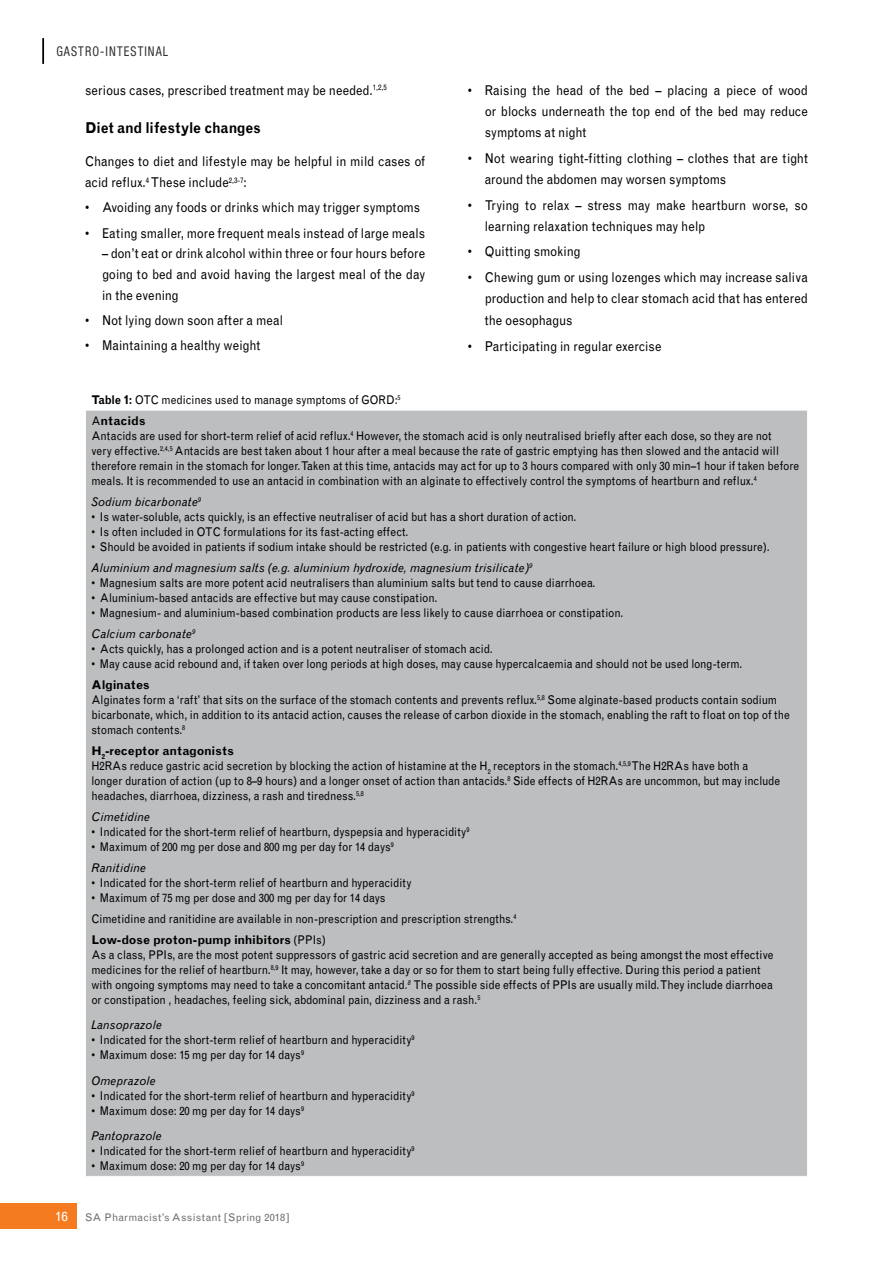
<style>
.page{position:relative;width:893px;height:1263px;background:#fff}
.page>*{position:absolute;margin:0;border:0;box-sizing:border-box;transform-origin:0 0}
.t1{font:700 15px "Grotesque";color:#000;scale:.9 1}
.t2{font:13.5px/21.3px "Grotesque";letter-spacing:-.005em;color:#000;scale:.9 1}
.t3{font:condensed 13.5px "Helvetica Neue LT Std";letter-spacing:.09em;color:#000;scale:.9 1}
.t4{font:13.5px "Grotesque";color:#fff}
.t5{font:12px/15px "Grotesque";color:#000;scale:.9 1}
.t6{font:italic 12px "Grotesque";letter-spacing:.01em;color:#000}
.t7{font:10.5px "Grotesque";letter-spacing:.02em;color:#6d6e71}
.s1{font-weight:700}
.s2{font-style:italic}
</style>
<div class="page">
<div style="left:0;top:1203px;width:77px;height:26px;background:#f47b20"></div>
<svg style="left:43px;top:38px;width:1px;height:26px"></svg>
<div style="left:85px;top:410px;width:722px;height:766px;background:#bcbec0"></div>
<hr style="left:85px;top:410px;width:1px;height:766px;background:#fff">
<hr style="left:85px;top:410px;width:723px;height:1px;background:#fff">
<p class="t3" style="left:56px;top:43px;width:126px">GASTRO-INTESTINAL</p>
<p class="t2" style="left:85px;top:80px;width:337px">serious cases, prescribed treatment may be needed.<sup>1,2,5</sup></p>
<p class="t1" style="left:85px;top:119px;width:196px">Diet and lifestyle changes</p>
<p class="t2" style="left:85px;top:150px;width:379px">Changes to diet and lifestyle may be helpful in mild cases of acid reflux.<sup>4</sup> These include<sup>2,3-7</sup>:</p>
<p class="t2" style="left:85px;top:197px;width:374px">• Avoiding any foods or drinks which may trigger symptoms</p>
<p class="t2" style="left:85px;top:222px;width:379px">• Eating smaller, more frequent meals instead of large meals</p>
<p class="t2" style="left:102px;top:243px;width:361px;line-height:20.9px;text-align:justify">– don’t eat or drink alcohol within three or four hours before going to bed and avoid having the largest meal of the day in the evening</p>
<p class="t2" style="left:85px;top:310px;width:221px">• Not lying down soon after a meal</p>
<p class="t2" style="left:85px;top:335px;width:196px">• Maintaining a healthy weight</p>
<p class="t2" style="left:485px;top:79px;width:361px;text-align:justify;text-indent:-17px">• Raising the head of the bed – placing a piece of wood or blocks underneath the top end of the bed may reduce symptoms at night</p>
<p class="t2" style="left:485px;top:148px;width:361px;text-indent:-17px">• Not wearing tight-fitting clothing – clothes that are tight around the abdomen may worsen symptoms</p>
<p class="t2" style="left:485px;top:194px;width:361px;text-indent:-17px">• Trying to relax – stress may make heartburn worse, so learning relaxation techniques may help</p>
<p class="t2" style="left:468px;top:241px;width:127px">• Quitting smoking</p>
<p class="t2" style="left:485px;top:267px;width:361px;text-align:justify;text-indent:-17px">• Chewing gum or using lozenges which may increase saliva production and help to clear stomach acid that has entered the oesophagus</p>
<p class="t2" style="left:468px;top:336px;width:217px">• Participating in regular exercise</p>
<p class="t5" style="left:91px;top:390px;width:345px;line-height:20.7px"><span class="s1">Table 1:</span> OTC medicines used to manage symptoms of GORD:<sup>5<br></sup>A<span class="s1">ntacids</span></p>
<p class="t5" style="left:91px;top:428px;width:788px">Antacids are used for short-term relief of acid reflux.<sup>4</sup> However, the stomach acid is only neutralised briefly after each dose, so they are not<br>very effective.<sup>2,4,5</sup> Antacids are best taken about 1 hour after a meal because the rate of gastric emptying has then slowed and the antacid will therefore remain in the stomach for longer. Taken at this time, antacids may act for up to 3 hours compared with only 30 min–1 hour if taken before meals. It is recommended to use an antacid in combination with an alginate to effectively control the symptoms of heartburn and reflux.<sup>4</sup></p>
<p class="t6" style="left:91px;top:495px;width:111px">Sodium bicarbonate<sup>9</sup></p>
<p class="t5" style="left:91px;top:509px;width:540px">• Is water-soluble, acts quickly, is an effective neutraliser of acid but has a short duration of action.</p>
<p class="t5" style="left:91px;top:524px;width:354px">• Is often included in OTC formulations for its fast-acting effect.</p>
<p class="t5" style="left:91px;top:536px;width:755px;line-height:21px">• Should be avoided in patients if sodium intake should be restricted (e.g. in patients with congestive heart failure or high blood pressure).<br><span class="s2">Aluminium and magnesium salts (e.g. aluminium hydroxide, magnesium trisilicate)</span><sup>9</sup></p>
<p class="t5" style="left:91px;top:575px;width:562px">• Magnesium salts are more potent acid neutralisers than aluminium salts but tend to cause diarrhoea.</p>
<p class="t5" style="left:91px;top:590px;width:386px">• Aluminium-based antacids are effective but may cause constipation.</p>
<p class="t5" style="left:91px;top:602px;width:592px;line-height:21px">• Magnesium- and aluminium-based combination products are less likely to cause diarrhoea or constipation.<br><span class="s2">Calcium carbonate</span><sup>9</sup></p>
<p class="t5" style="left:91px;top:641px;width:447px">• Acts quickly, has a prolonged action and is a potent neutraliser of stomach acid.</p>
<p class="t5" style="left:91px;top:656px;width:725px">• May cause acid rebound and, if taken over long periods at high doses, may cause hypercalcaemia and should not be used long-term.</p>
<p class="t5" style="left:91px;top:677px;width:777px"><span class="s1">Alginates<br></span>Alginates form a ‘raft’ that sits on the surface of the stomach contents and prevents reflux.<sup>5,8</sup> Some alginate-based products contain sodium bicarbonate, which, in addition to its antacid action, causes the release of carbon dioxide in the stomach, enabling the raft to float on top of the stomach contents.<sup>8</sup></p>
<p class="t5" style="left:91px;top:743px;width:767px"><span class="s1">H</span><sub>2</sub><span class="s1">-receptor antagonists<br></span>H2RAs reduce gastric acid secretion by blocking the action of histamine at the H<sub>2</sub> receptors in the stomach.<sup>4,5,9</sup> The H2RAs have both a longer duration of action (up to 8–9 hours) and a longer onset of action than antacids.<sup>8</sup> Side effects of H2RAs are uncommon, but may include headaches, diarrhoea, dizziness, a rash and tiredness.<sup>5,8</sup></p>
<p class="t6" style="left:91px;top:810px;width:60px">Cimetidine</p>
<p class="t5" style="left:91px;top:824px;width:422px">• Indicated for the short-term relief of heartburn, dyspepsia and hyperacidity<sup>9</sup></p>
<p class="t5" style="left:91px;top:836px;width:338px;line-height:21px">• Maximum of 200 mg per dose and 800 mg per day for 14 days<sup>9<br></sup><span class="s2">Ranitidine</span></p>
<p class="t5" style="left:91px;top:875px;width:357px">• Indicated for the short-term relief of heartburn and hyperacidity</p>
<p class="t5" style="left:91px;top:887px;width:474px;line-height:21px">• Maximum of 75 mg per dose and 300 mg per day for 14 days<br>Cimetidine and ranitidine are available in non-prescription and prescription strengths.<sup>4<br></sup><span class="s1">Low-dose proton-pump inhibitors</span> (PPIs)</p>
<p class="t5" style="left:91px;top:947px;width:759px">As a class, PPIs, are the most potent suppressors of gastric acid secretion and are generally accepted as being amongst the most effective medicines for the relief of heartburn.<sup>8,9</sup> It may, however, take a day or so for them to start being fully effective. During this period a patient with ongoing symptoms may need to take a concomitant antacid<span class="s2">.</span><sup>8</sup> The possible side effects of PPIs are usually mild. They include diarrhoea or constipation , headaches, feeling sick, abdominal pain, dizziness and a rash.<sup>5</sup></p>
<p class="t6" style="left:91px;top:1018px;width:72px">Lansoprazole</p>
<p class="t5" style="left:91px;top:1033px;width:361px">• Indicated for the short-term relief of heartburn and hyperacidity<sup>9</sup></p>
<p class="t5" style="left:91px;top:1042px;width:238px;line-height:25.5px">• Maximum dose: 15 mg per day for 14 days<sup>9<br></sup><span class="s2">Omeprazole</span></p>
<p class="t5" style="left:91px;top:1088px;width:361px">• Indicated for the short-term relief of heartburn and hyperacidity<sup>9</sup></p>
<p class="t5" style="left:91px;top:1098px;width:238px;line-height:25.5px">• Maximum dose: 20 mg per day for 14 days<sup>9<br></sup><span class="s2">Pantoprazole</span></p>
<p class="t5" style="left:91px;top:1144px;width:361px">• Indicated for the short-term relief of heartburn and hyperacidity<sup>9</sup></p>
<p class="t5" style="left:91px;top:1159px;width:238px">• Maximum dose: 20 mg per day for 14 days<sup>9</sup></p>
<p class="t4" style="left:55px;top:1208px;width:14px">16</p>
<p class="t7" style="left:85px;top:1211px;width:206px">SA Pharmacist’s Assistant [Spring 2018]</p>
</div>
